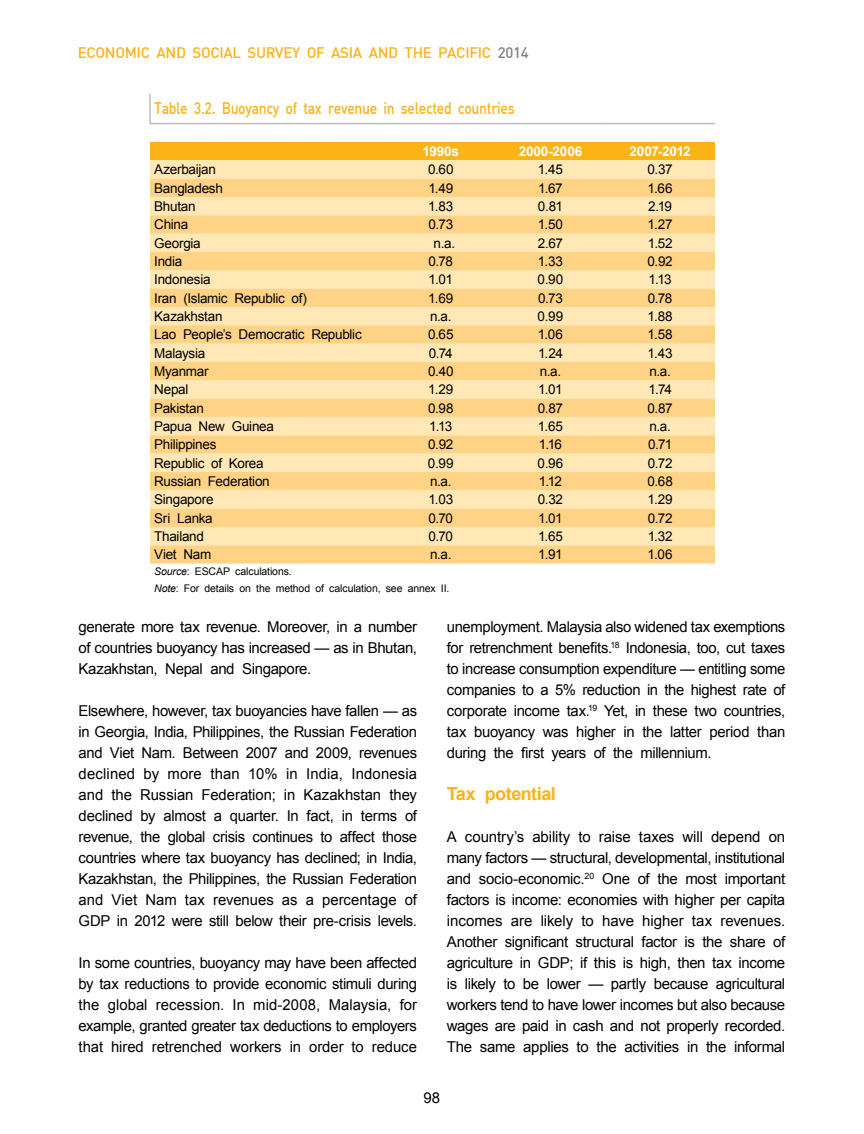
<style>
.page{position:relative;width:864px;height:1134px;background:#fff}
.page>*{position:absolute;margin:0;border:0;box-sizing:border-box;transform-origin:0 0}
.t1{font:700 18px "Arial";letter-spacing:-.03em;color:#fcb316}
.t2{font:500 16.5px "DIN";letter-spacing:-.025em;color:#fcb316;scale:.85 1}
.t3{font:15px/21px "Arial";letter-spacing:-.02em;color:#000;text-align:justify}
.t4{font:500 15px "DIN";letter-spacing:-.025em;color:#fcb316}
.t5{font:13.5px "Arial";letter-spacing:-.02em;color:#000}
.t6{font:700 13.5px "Arial";letter-spacing:-.01em;color:#fff}
.t7{font:10.5px/16.2px "Arial";letter-spacing:-.01em;color:#000}
.s1{color:#808285}
.s2{font-style:italic}
</style>
<div class="page">
<div style="left:150px;top:142px;width:565px;height:18px;background:#fcb316"></div>
<div style="left:150px;top:160px;width:565px;height:19px;background:#ffe8b5"></div>
<svg style="left:150px;top:179px;width:565px;height:385px;background:#ffdd9c"></svg>
<hr style="left:149px;top:94px;width:2px;height:29px;background:#bcbec0">
<hr style="left:149px;top:123px;width:237px;height:1px;background:#bcbec0">
<hr style="left:386px;top:123px;width:110px;height:1px;background:#bcbec0">
<hr style="left:496px;top:123px;width:109px;height:1px;background:#bcbec0">
<hr style="left:605px;top:123px;width:110px;height:1px;background:#bcbec0">
<p class="t4" style="left:78px;top:43px;width:452px">Economic and social survey of asia and the pacific <span class="s1">2014</span></p>
<p class="t2" style="left:154px;top:98px;width:426px">Table 3.2. Buoyancy of tax revenue in selected countries</p>
<p class="t6" style="left:423px;top:142px;width:38px">1990s</p>
<p class="t6" style="left:519px;top:142px;width:65px">2000-2006</p>
<p class="t6" style="left:630px;top:142px;width:62px">2007-2012</p>
<p class="t5" style="left:154px;top:161px;width:63px">Azerbaijan</p>
<p class="t5" style="left:428px;top:161px;width:27px">0.60</p>
<p class="t5" style="left:538px;top:161px;width:26px">1.45</p>
<p class="t5" style="left:648px;top:161px;width:27px">0.37</p>
<p class="t5" style="left:154px;top:179px;width:70px">Bangladesh</p>
<p class="t5" style="left:428px;top:179px;width:26px">1.49</p>
<p class="t5" style="left:538px;top:179px;width:26px">1.67</p>
<p class="t5" style="left:648px;top:179px;width:27px">1.66</p>
<p class="t5" style="left:154px;top:197px;width:43px">Bhutan</p>
<p class="t5" style="left:428px;top:197px;width:27px">1.83</p>
<p class="t5" style="left:538px;top:197px;width:26px">0.81</p>
<p class="t5" style="left:648px;top:197px;width:25px">2.19</p>
<p class="t5" style="left:154px;top:216px;width:36px">China</p>
<p class="t5" style="left:428px;top:216px;width:26px">0.73</p>
<p class="t5" style="left:538px;top:216px;width:27px">1.50</p>
<p class="t5" style="left:648px;top:216px;width:26px">1.27</p>
<p class="t5" style="left:154px;top:234px;width:48px">Georgia</p>
<p class="t5" style="left:434px;top:234px;width:23px">n.a.</p>
<p class="t5" style="left:538px;top:234px;width:27px">2.67</p>
<p class="t5" style="left:648px;top:234px;width:26px">1.52</p>
<p class="t5" style="left:154px;top:252px;width:30px">India</p>
<p class="t5" style="left:428px;top:252px;width:26px">0.78</p>
<p class="t5" style="left:538px;top:252px;width:27px">1.33</p>
<p class="t5" style="left:647px;top:252px;width:27px">0.92</p>
<p class="t5" style="left:154px;top:271px;width:58px">Indonesia</p>
<p class="t5" style="left:429px;top:271px;width:26px">1.01</p>
<p class="t5" style="left:538px;top:271px;width:27px">0.90</p>
<p class="t5" style="left:649px;top:271px;width:24px">1.13</p>
<p class="t5" style="left:154px;top:289px;width:154px">Iran (Islamic Republic of)</p>
<p class="t5" style="left:428px;top:289px;width:26px">1.69</p>
<p class="t5" style="left:538px;top:289px;width:26px">0.73</p>
<p class="t5" style="left:648px;top:289px;width:26px">0.78</p>
<p class="t5" style="left:154px;top:307px;width:70px">Kazakhstan</p>
<p class="t5" style="left:430px;top:307px;width:23px">n.a.</p>
<p class="t5" style="left:538px;top:307px;width:27px">0.99</p>
<p class="t5" style="left:648px;top:307px;width:27px">1.88</p>
<p class="t5" style="left:154px;top:326px;width:209px">Lao People’s Democratic Republic</p>
<p class="t5" style="left:428px;top:326px;width:27px">0.65</p>
<p class="t5" style="left:538px;top:326px;width:27px">1.06</p>
<p class="t5" style="left:648px;top:326px;width:27px">1.58</p>
<p class="t5" style="left:154px;top:344px;width:53px">Malaysia</p>
<p class="t5" style="left:429px;top:344px;width:25px">0.74</p>
<p class="t5" style="left:538px;top:344px;width:26px">1.24</p>
<p class="t5" style="left:648px;top:344px;width:26px">1.43</p>
<p class="t5" style="left:154px;top:362px;width:56px">Myanmar</p>
<p class="t5" style="left:428px;top:362px;width:27px">0.40</p>
<p class="t5" style="left:540px;top:362px;width:23px">n.a.</p>
<p class="t5" style="left:649px;top:362px;width:23px">n.a.</p>
<p class="t5" style="left:154px;top:381px;width:36px">Nepal</p>
<p class="t5" style="left:428px;top:381px;width:27px">1.29</p>
<p class="t5" style="left:538px;top:381px;width:26px">1.01</p>
<p class="t5" style="left:648px;top:381px;width:25px">1.74</p>
<p class="t5" style="left:154px;top:399px;width:51px">Pakistan</p>
<p class="t5" style="left:428px;top:399px;width:27px">0.98</p>
<p class="t5" style="left:538px;top:399px;width:27px">0.87</p>
<p class="t5" style="left:648px;top:399px;width:27px">0.87</p>
<p class="t5" style="left:154px;top:417px;width:121px">Papua New Guinea</p>
<p class="t5" style="left:429px;top:417px;width:24px">1.13</p>
<p class="t5" style="left:538px;top:417px;width:26px">1.65</p>
<p class="t5" style="left:649px;top:417px;width:23px">n.a.</p>
<p class="t5" style="left:154px;top:436px;width:64px">Philippines</p>
<p class="t5" style="left:428px;top:436px;width:27px">0.92</p>
<p class="t5" style="left:539px;top:436px;width:25px">1.16</p>
<p class="t5" style="left:648px;top:436px;width:26px">0.71</p>
<p class="t5" style="left:154px;top:454px;width:111px">Republic of Korea</p>
<p class="t5" style="left:428px;top:454px;width:27px">0.99</p>
<p class="t5" style="left:538px;top:454px;width:27px">0.96</p>
<p class="t5" style="left:648px;top:454px;width:26px">0.72</p>
<p class="t5" style="left:154px;top:472px;width:117px">Russian Federation</p>
<p class="t5" style="left:430px;top:472px;width:23px">n.a.</p>
<p class="t5" style="left:539px;top:472px;width:24px">1.12</p>
<p class="t5" style="left:647px;top:472px;width:27px">0.68</p>
<p class="t5" style="left:154px;top:491px;width:61px">Singapore</p>
<p class="t5" style="left:428px;top:491px;width:26px">1.03</p>
<p class="t5" style="left:538px;top:491px;width:27px">0.32</p>
<p class="t5" style="left:648px;top:491px;width:27px">1.29</p>
<p class="t5" style="left:154px;top:509px;width:60px">Sri Lanka</p>
<p class="t5" style="left:428px;top:509px;width:26px">0.70</p>
<p class="t5" style="left:538px;top:509px;width:26px">1.01</p>
<p class="t5" style="left:648px;top:509px;width:26px">0.72</p>
<p class="t5" style="left:154px;top:527px;width:51px">Thailand</p>
<p class="t5" style="left:428px;top:527px;width:26px">0.70</p>
<p class="t5" style="left:538px;top:527px;width:26px">1.65</p>
<p class="t5" style="left:648px;top:527px;width:26px">1.32</p>
<p class="t5" style="left:154px;top:546px;width:59px">Viet Nam</p>
<p class="t5" style="left:430px;top:546px;width:23px">n.a.</p>
<p class="t5" style="left:538px;top:546px;width:26px">1.91</p>
<p class="t5" style="left:648px;top:546px;width:27px">1.06</p>
<p class="t7" style="left:154px;top:564px;width:297px"><span class="s2">Source</span>: ESCAP calculations.<br><span class="s2">Note</span>: For details on the method of calculation, see annex II.</p>
<p class="t3" style="left:79px;top:617px;width:340px">generate more tax revenue. Moreover, in a number of countries buoyancy has increased — as in Bhutan, Kazakhstan, Nepal and Singapore.</p>
<p class="t3" style="left:79px;top:701px;width:340px">Elsewhere, however, tax buoyancies have fallen — as in Georgia, India, Philippines, the Russian Federation and Viet Nam. Between 2007 and 2009, revenues declined by more than 10% in India, Indonesia and the Russian Federation; in Kazakhstan they declined by almost a quarter. In fact, in terms of revenue, the global crisis continues to affect those countries where tax buoyancy has declined; in India, Kazakhstan, the Philippines, the Russian Federation and Viet Nam tax revenues as a percentage of GDP in 2012 were still below their pre-crisis levels.</p>
<p class="t3" style="left:79px;top:953px;width:340px">In some countries, buoyancy may have been affected by tax reductions to provide economic stimuli during the global recession. In mid-2008, Malaysia, for example, granted greater tax deductions to employers that hired retrenched workers in order to reduce</p>
<p class="t3" style="left:447px;top:617px;width:340px">unemployment. Malaysia also widened tax exemptions for retrenchment benefits.<sup>18</sup> Indonesia, too, cut taxes to increase consumption expenditure — entitling some companies to a 5% reduction in the highest rate of corporate income tax.<sup>19</sup> Yet, in these two countries, tax buoyancy was higher in the latter period than during the first years of the millennium.</p>
<p class="t1" style="left:447px;top:782px;width:111px">Tax potential</p>
<p class="t3" style="left:447px;top:827px;width:340px">A country’s ability to raise taxes will depend on many factors — structural, developmental, institutional and socio-economic.<sup>20</sup> One of the most important factors is income: economies with higher per capita incomes are likely to have higher tax revenues.<br>Another significant structural factor is the share of agriculture in GDP; if this is high, then tax income is likely to be lower — partly because agricultural workers tend to have lower incomes but also because wages are paid in cash and not properly recorded.<br>The same applies to the activities in the informal</p>
<p class="t3" style="left:424px;top:1088px;width:18px">98</p>
</div>
